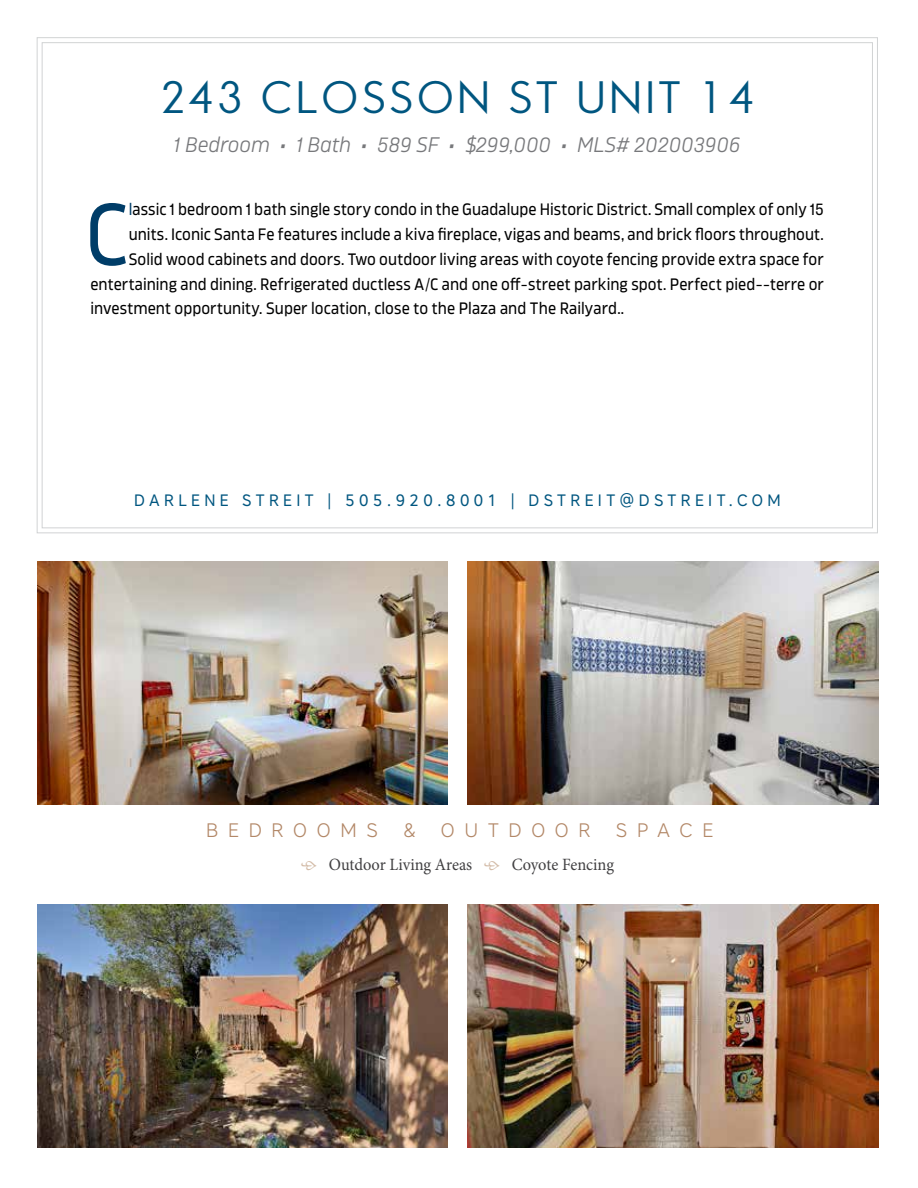
<style>
.page{position:relative;width:918px;height:1188px;background:#fff}
.page>*{position:absolute;margin:0;border:0;box-sizing:border-box;transform-origin:0 0}
.t1{font:87.15px "Karibu";color:#003d68;scale:.95 1}
.t2{font:43.5px "Aramis";letter-spacing:.12em;color:#005680}
.t3{font:italic 21px "Karibu";color:#77787b}
.t4{font:300 19.5px "Core Sans A35";letter-spacing:.5em;color:#b38868}
.t5{font:17.25px "Minion Pro";letter-spacing:-.005em;color:#414042;scale:.95 1}
.t6{font:16.5px "Karibu";letter-spacing:.005em;color:#000101;scale:.95 1}
.t7{font:16.5px "Core Sans A45";letter-spacing:.28em;color:#005680;scale:.95 1}
.s1{color:#003d68}
.s2{font-size:18.75px;color:#d3bba7}
</style>
<div class="page">
<svg style="left:36px;top:37px;width:842px;height:497px"></svg>
<img style="left:37px;top:561px;width:410px;height:243px">
<img style="left:468px;top:561px;width:410px;height:243px">
<img style="left:37px;top:905px;width:410px;height:243px">
<img style="left:468px;top:905px;width:410px;height:243px">
<h2 class="t2" style="left:161px;top:65px;width:594px">243 CLOSSON ST UNIT 14</h2>
<p class="t3" style="left:174px;top:131px;width:568px">1 Bedroom • 1 Bath • 589 SF • $299,000 • MLS# 202003906</p>
<h1 class="t1" style="left:85px;top:179px;width:47px">C</h1>
<p class="t6" style="left:129px;top:199px;width:733px"><span class="s1">l</span>assic 1 bedroom 1 bath single story condo in the Guadalupe Historic District. Small complex of only 15</p>
<p class="t6" style="left:129px;top:224px;width:733px">units. Iconic Santa Fe features include a kiva fireplace, vigas and beams, and brick floors throughout.</p>
<p class="t6" style="left:129px;top:249px;width:733px">Solid wood cabinets and doors. Two outdoor living areas with coyote fencing provide extra space for</p>
<p class="t6" style="left:90px;top:273px;width:774px">entertaining and dining. Refrigerated ductless A/C and one off-street parking spot. Perfect pied--terre or</p>
<p class="t6" style="left:90px;top:298px;width:563px">investment opportunity. Super location, close to the Plaza and The Railyard..</p>
<p class="t7" style="left:134px;top:490px;width:682px">DARLENE STREIT | 505.920.8001 | DSTREIT@DSTREIT.COM</p>
<p class="t4" style="left:206px;top:817px;width:173px">BEDROOMS</p>
<p class="t4" style="left:403px;top:817px;width:14px">&amp;</p>
<p class="t4" style="left:441px;top:817px;width:151px">OUTDOOR</p>
<p class="t4" style="left:616px;top:817px;width:99px">SPACE</p>
<p class="t5" style="left:300px;top:853px;width:332px"><span class="s2">•</span> Outdoor Living Areas <span class="s2">•</span> Coyote Fencing</p>
</div>
